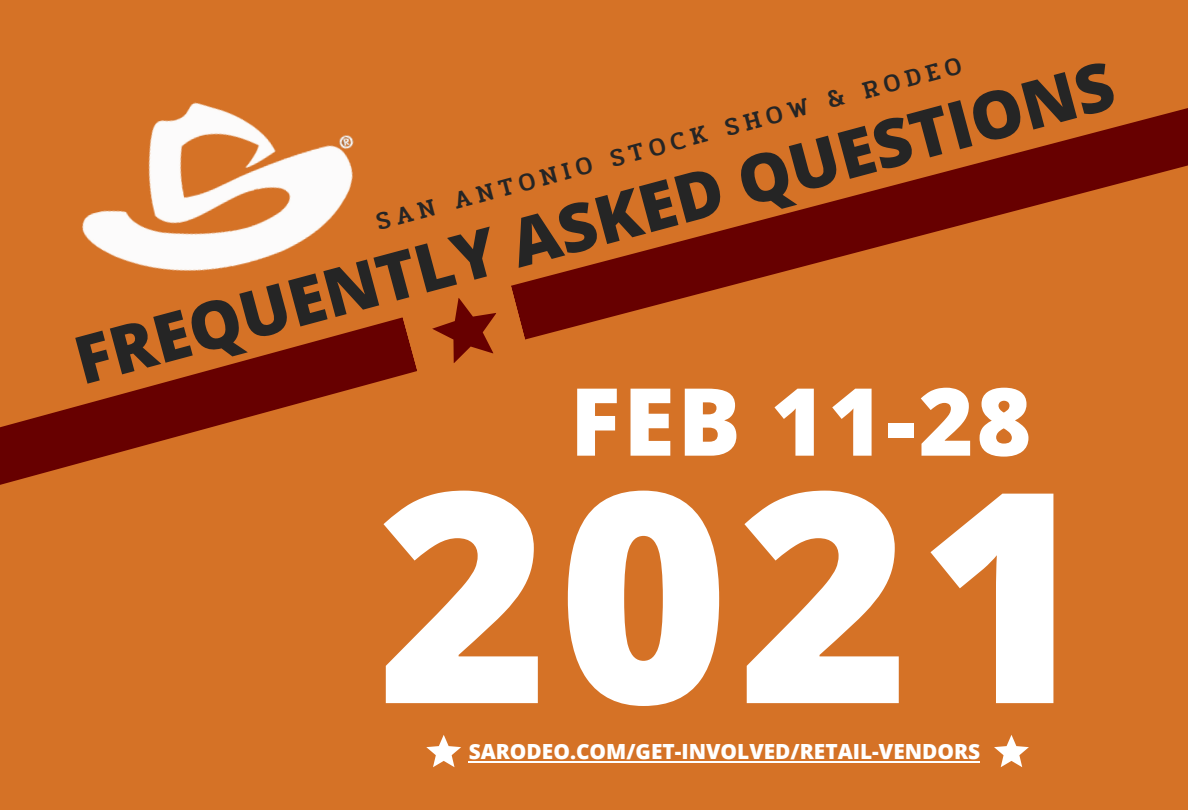
<style>
.page{position:relative;width:1188px;height:810px;background:#d57226}
.page>*{position:absolute;margin:0;border:0;box-sizing:border-box;transform-origin:0 0}
.t1{font:800 293.4px "Open Sans";color:#fff}
.t2{font:800 93.9px "Open Sans";letter-spacing:.03em;color:#fff}
.t3{font:800 66.45px "Open Sans";color:#252525}
.t4{font:500 24.9px "Pridi";color:#252525}
.t5{font:800 20.85px "Open Sans";color:#fff}
</style>
<div class="page">
<svg style="left:994px;top:735px;width:35px;height:32px"></svg>
<svg style="left:432px;top:298px;width:64px;height:65px"></svg>
<svg style="left:0;top:317px;width:417px;height:168px"></svg>
<svg style="left:511px;top:108px;width:677px;height:232px"></svg>
<img style="left:33px;top:102px;width:365px;height:265px">
<svg style="left:426px;top:735px;width:35px;height:32px"></svg>
<hr style="left:469px;top:761px;width:511px;height:2px;background:#fff">
<p class="t4" style="left:372px;top:203px;width:607px;rotate:-15deg">SAN ANTONIO STOCK SHOW &amp; RODEO</p>
<h3 class="t3" style="left:64px;top:316px;width:1075px;rotate:-15deg">FREQUENTLY ASKED QUESTIONS</h3>
<h2 class="t2" style="left:570px;top:355px;width:463px">FEB 11-28</h2>
<h1 class="t1" style="left:377px;top:390px;width:715px">2021</h1>
<p class="t5" style="left:469px;top:737px;width:513px">SARODEO.COM/GET-INVOLVED/RETAIL-VENDORS</p>
</div>
